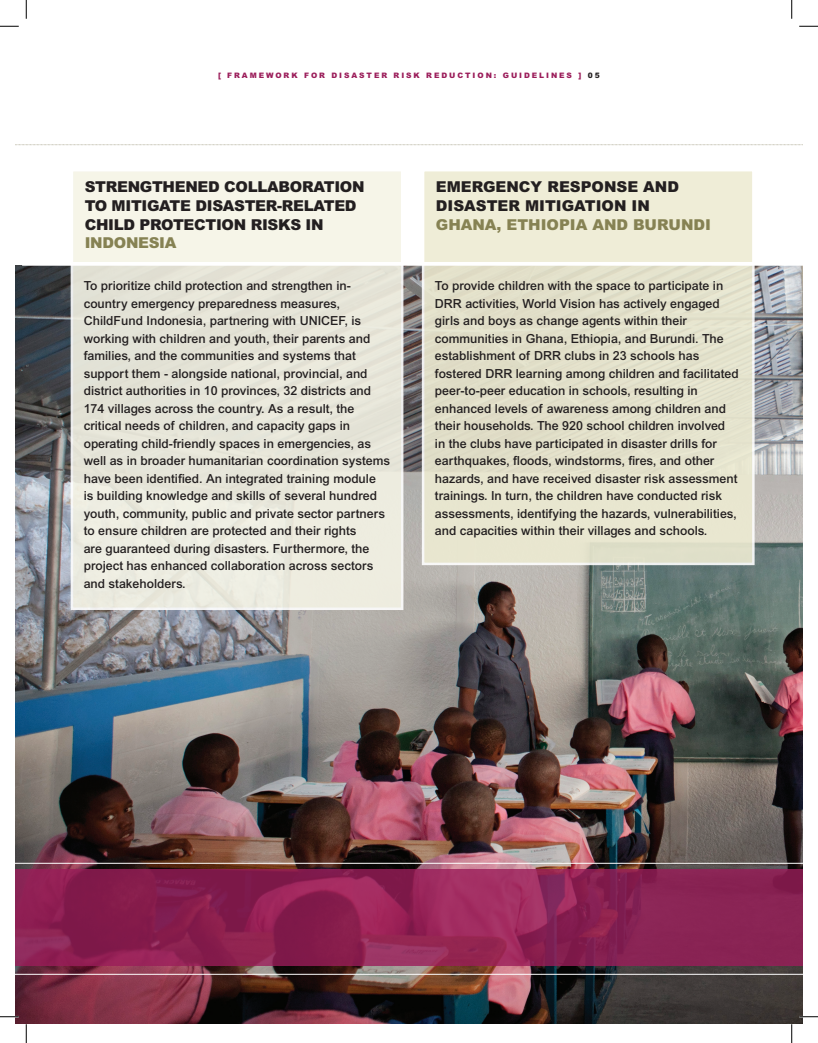
<style>
.page{position:relative;width:818px;height:1043px;background:#fff}
.page>*{position:absolute;margin:0;border:0;box-sizing:border-box;transform-origin:0 0}
.t1{font:900 15px/18.8px "Arial";letter-spacing:-.02em;color:#231f20}
.t2{font:900 15px/18.8px "Arial";color:#231f20}
.t3{font:900 15px "Arial";color:#868253}
.t4{font:900 15px "Arial";letter-spacing:-.02em;color:#868253}
.t5{font:500 12.5px/17.5px "Arial";color:#231f20}
.t6{font:900 7.5px "Arial";letter-spacing:.26em;color:#9b1d5a}
.s1{color:#231f20}
</style>
<div class="page">
<img style="left:16px;top:266px;width:786px;height:757px">
<div style="left:71px;top:169px;width:332px;height:441px;background:#eae9dd;border:2px solid #fff"></div>
<div style="left:422px;top:169px;width:332px;height:396px;background:#e6e5cf;border:2px solid #fff"></div>
<svg style="left:16px;top:869px;width:786px;height:96px;background:#8c2153"></svg>
<hr style="left:16px;top:862px;width:786px;height:2px;background:#fff">
<hr style="left:16px;top:973px;width:786px;height:2px;background:#fff">
<svg style="left:16px;top:144px;width:786px;height:1px"></svg>
<svg style="left:22px;top:262px;width:780px;height:4px;background:#fbfbfa"></svg>
<svg style="left:0;top:25px;width:19px;height:2px"></svg>
<svg style="left:799px;top:25px;width:19px;height:2px"></svg>
<svg style="left:0;top:1015px;width:19px;height:2px"></svg>
<svg style="left:799px;top:1015px;width:19px;height:2px"></svg>
<svg style="left:25px;top:0;width:2px;height:19px"></svg>
<svg style="left:25px;top:1024px;width:2px;height:18px"></svg>
<svg style="left:791px;top:0;width:1px;height:19px"></svg>
<svg style="left:791px;top:1024px;width:1px;height:18px"></svg>
<p class="t6" style="left:218px;top:70px;width:383px">[ FRAMEWORK FOR DISASTER RISK REDUCTION: GUIDELINES ] <span class="s1">05</span></p>
<p class="t1" style="left:85px;top:177px;width:281px">STRENGTHENED COLLABORATION<br>TO MITIGATE DISASTER-RELATED<br>CHILD PROTECTION RISKS IN</p>
<p class="t4" style="left:85px;top:234px;width:93px">INDONESIA</p>
<p class="t5" style="left:84px;top:277px;width:308px">To prioritize child protection and strengthen in&shy;country emergency preparedness measures, ChildFund Indonesia, partnering with UNICEF, is working with children and youth, their parents and families, and the communities and systems that support them - alongside national, provincial, and district authorities in 10 provinces, 32 districts and 174 villages across the country. As a result, the critical needs of children, and capacity gaps in operating child-friendly spaces in emergencies, as well as in broader humanitarian coordination systems have been identified. An integrated training module<br>is building knowledge and skills of several hundred youth, community, public and private sector partners to ensure children are protected and their rights<br>are guaranteed during disasters. Furthermore, the project has enhanced collaboration across sectors and stakeholders.</p>
<p class="t2" style="left:436px;top:177px;width:245px">EMERGENCY RESPONSE AND<br>DISASTER MITIGATION IN</p>
<p class="t3" style="left:436px;top:215px;width:276px">GHANA, ETHIOPIA AND BURUNDI</p>
<p class="t5" style="left:435px;top:277px;width:305px">To provide children with the space to participate in DRR activities, World Vision has actively engaged girls and boys as change agents within their communities in Ghana, Ethiopia, and Burundi. The establishment of DRR clubs in 23 schools has fostered DRR learning among children and facilitated peer-to-peer education in schools, resulting in enhanced levels of awareness among children and their households. The 920 school children involved in the clubs have participated in disaster drills for earthquakes, floods, windstorms, fires, and other hazards, and have received disaster risk assessment trainings. In turn, the children have conducted risk assessments, identifying the hazards, vulnerabilities, and capacities within their villages and schools.</p>
</div>
